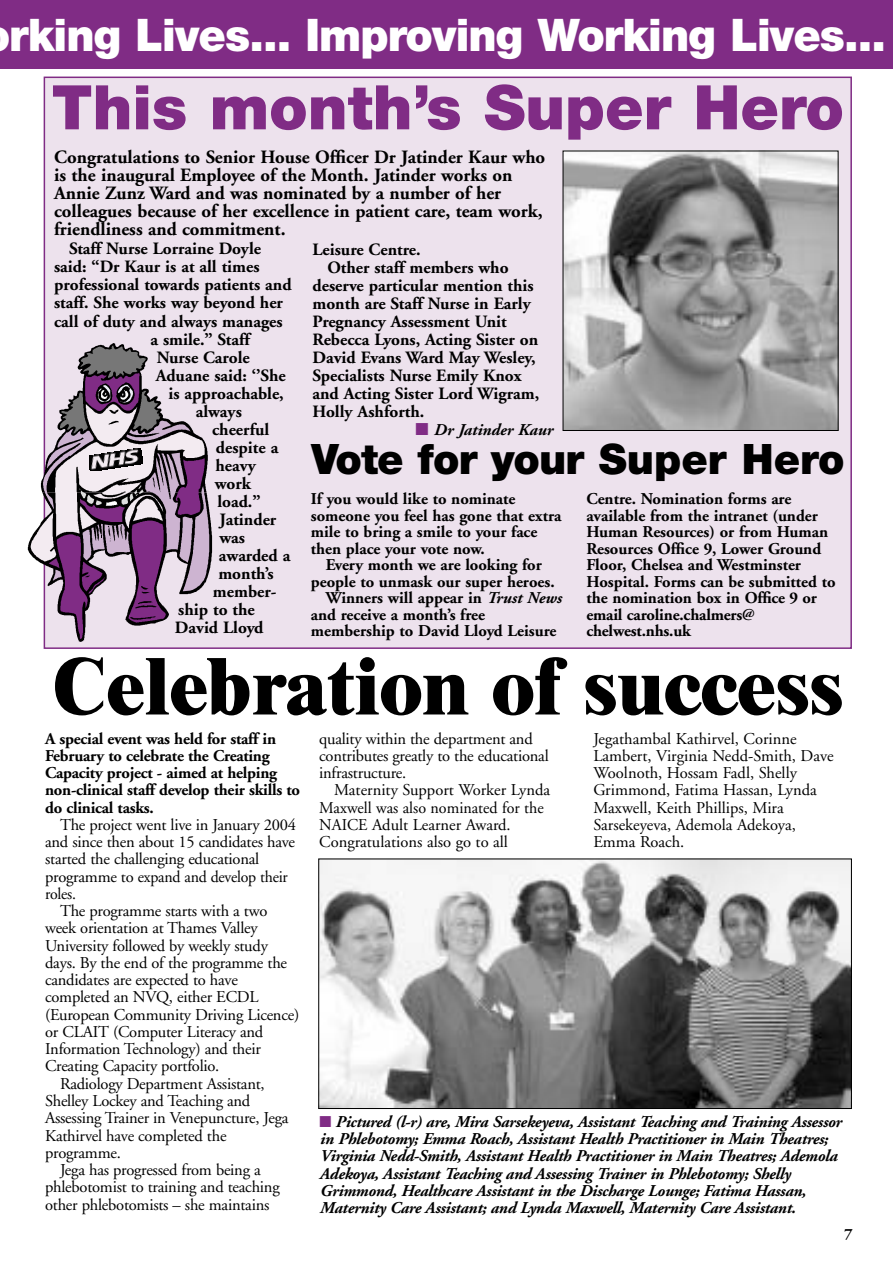
<style>
.page{position:relative;width:893px;height:1262px;background:#fff}
.page>*{position:absolute;margin:0;border:0;box-sizing:border-box;transform-origin:0 0}
.t1{font:800 79.2px "Times";color:#000}
.t2{font:900 61.5px "Helvetica Neue";color:#802c85}
.t3{font:900 45px "Helvetica Neue";letter-spacing:-.02em;color:#fff}
.t4{font:900 42px "Helvetica Neue";letter-spacing:-.02em;color:#000}
.t5{font:700 18.75px/18px "Adobe Garamond";color:#000}
.t6{font:700 17.25px "Adobe Garamond";color:#000}
.t7{font:16.5px/17.2px "Adobe Garamond";letter-spacing:-.015em;color:#000}
.t8{font:700 16.5px/16.5px "Adobe Garamond";color:#000}
.t9{font:italic 700 16.5px/17.2px "Adobe Garamond";letter-spacing:-.015em;color:#000}
.t10{font:16.5px "Adobe Garamond";letter-spacing:-.015em;color:#000;scale:.96 1}
.t11{font:700 15.75px "Adobe Garamond";color:#000}
.s1{color:#802c85}
.s2{font-style:italic}
</style>
<div class="page">
<div style="left:44px;top:77px;width:807px;height:571px;background:#ede2ed"></div>
<div style="left:0;top:0;width:892px;height:68px;background:#802c85"></div>
<img style="left:564px;top:153px;width:272px;height:276px">
<img style="left:320px;top:860px;width:529px;height:247px">
<div style="left:318px;top:858px;width:533px;height:251px;border:1px solid #000"></div>
<svg style="left:28px;top:343px;width:184px;height:299px"></svg>
<img style="left:88px;top:448px;width:54px;height:23px">
<h3 class="t3" style="left:9px;top:19px;width:878px">rking Lives... Improving Working Lives...</h3>
<h2 class="t2" style="left:51px;top:85px;width:794px">This month’s Super Hero</h2>
<p class="t5" style="left:54px;top:150px;width:492px">Congratulations to Senior House Officer Dr Jatinder Kaur who is the inaugural Employee of the Month. Jatinder works on Annie Zunz Ward and was nominated by a number of her colleagues because of her excellence in patient care, team work, friendliness and commitment.</p>
<p class="t6" style="left:69px;top:242px;width:193px">Staff Nurse Lorraine Doyle</p>
<p class="t6" style="left:54px;top:260px;width:207px">said: “Dr Kaur is at all times</p>
<p class="t6" style="left:54px;top:278px;width:239px">professional towards patients and</p>
<p class="t6" style="left:54px;top:296px;width:230px">staff. She works way beyond her</p>
<p class="t6" style="left:54px;top:314px;width:230px">call of duty and always manages</p>
<p class="t6" style="left:150px;top:332px;width:101px">a smile.” Staff</p>
<p class="t6" style="left:157px;top:350px;width:95px">Nurse Carole</p>
<p class="t6" style="left:156px;top:368px;width:131px">Aduane said: ‘’She</p>
<p class="t6" style="left:168px;top:386px;width:117px">is approachable,</p>
<p class="t6" style="left:196px;top:404px;width:48px">always</p>
<p class="t6" style="left:212px;top:422px;width:59px">cheerful</p>
<p class="t6" style="left:216px;top:440px;width:64px">despite a</p>
<p class="t6" style="left:215px;top:458px;width:42px">heavy</p>
<p class="t6" style="left:215px;top:476px;width:38px">work</p>
<p class="t6" style="left:217px;top:494px;width:45px">load.”</p>
<p class="t6" style="left:219px;top:512px;width:58px">Jatinder</p>
<p class="t6" style="left:219px;top:530px;width:27px">was</p>
<p class="t6" style="left:219px;top:548px;width:73px">awarded a</p>
<p class="t6" style="left:218px;top:566px;width:57px">month’s</p>
<p class="t6" style="left:213px;top:584px;width:65px">member-</p>
<p class="t6" style="left:178px;top:602px;width:78px">ship to the</p>
<p class="t6" style="left:175px;top:620px;width:90px">David Lloyd</p>
<p class="t6" style="left:312px;top:242px;width:110px">Leisure Centre.</p>
<p class="t6" style="left:327px;top:260px;width:183px">Other staff members who</p>
<p class="t6" style="left:312px;top:278px;width:223px">deserve particular mention this</p>
<p class="t6" style="left:312px;top:296px;width:220px">month are Staff Nurse in Early</p>
<p class="t6" style="left:312px;top:314px;width:196px">Pregnancy Assessment Unit</p>
<p class="t6" style="left:312px;top:332px;width:227px">Rebecca Lyons, Acting Sister on</p>
<p class="t6" style="left:312px;top:350px;width:225px">David Evans Ward May Wesley,</p>
<p class="t6" style="left:312px;top:368px;width:210px">Specialists Nurse Emily Knox</p>
<p class="t6" style="left:312px;top:386px;width:228px">and Acting Sister Lord Wigram,</p>
<p class="t6" style="left:312px;top:404px;width:113px">Holly Ashforth.</p>
<p class="t9" style="left:415px;top:422px;width:139px"><span class="s1">■</span> Dr Jatinder Kaur</p>
<h3 class="t4" style="left:311px;top:444px;width:535px">Vote for your Super Hero</h3>
<p class="t8" style="left:311px;top:492px;width:252px">If you would like to nominate someone you feel has gone that extra mile to bring a smile to your face then place your vote now.</p>
<p class="t8" style="left:326px;top:558px;width:218px">Every month we are looking for</p>
<p class="t8" style="left:311px;top:574px;width:245px">people to unmask our super heroes.</p>
<p class="t8" style="left:326px;top:591px;width:237px">Winners will appear in <span class="s2">Trust News</span></p>
<p class="t8" style="left:311px;top:607px;width:176px">and receive a month’s free</p>
<p class="t8" style="left:311px;top:624px;width:247px">membership to David Lloyd Leisure</p>
<p class="t8" style="left:586px;top:492px;width:251px">Centre. Nomination forms are available from the intranet (under<br>Human Resources) or from Human<br>Resources Office 9, Lower Ground<br>Floor, Chelsea and Westminster<br>Hospital. Forms can be submitted to the nomination box in Office 9 or email caroline.chalmers@ chelwest.nhs.uk</p>
<h1 class="t1" style="left:52px;top:658px;width:792px">Celebration of success</h1>
<p class="t8" style="left:45px;top:731px;width:256px;line-height:17.2px">A special event was held for staff in February to celebrate the Creating Capacity project - aimed at helping non-clinical staff develop their skills to do clinical tasks.</p>
<p class="t7" style="left:60px;top:817px;width:237px">The project went live in January 2004</p>
<p class="t7" style="left:45px;top:834px;width:251px">and since then about 15 candidates have</p>
<p class="t7" style="left:45px;top:852px;width:216px">started the challenging educational</p>
<p class="t7" style="left:45px;top:869px;width:244px">programme to expand and develop their</p>
<p class="t10" style="left:45px;top:887px;width:34px">roles.</p>
<p class="t7" style="left:60px;top:903px;width:209px">The programme starts with a two</p>
<p class="t7" style="left:45px;top:921px;width:214px">week orientation at Thames Valley</p>
<p class="t7" style="left:45px;top:938px;width:224px">University followed by weekly study</p>
<p class="t7" style="left:45px;top:955px;width:243px">days. By the end of the programme the</p>
<p class="t7" style="left:45px;top:972px;width:194px">candidates are expected to have</p>
<p class="t7" style="left:45px;top:990px;width:215px">completed an NVQ, either ECDL</p>
<p class="t7" style="left:45px;top:1007px;width:256px">(European Community Driving Licence)</p>
<p class="t7" style="left:45px;top:1024px;width:220px">or CLAIT (Computer Literacy and</p>
<p class="t7" style="left:45px;top:1041px;width:217px">Information Technology) and their</p>
<p class="t7" style="left:45px;top:1059px;width:175px">Creating Capacity portfolio.</p>
<p class="t7" style="left:60px;top:1076px;width:206px">Radiology Department Assistant,</p>
<p class="t7" style="left:45px;top:1093px;width:207px">Shelley Lockey and Teaching and</p>
<p class="t7" style="left:45px;top:1110px;width:245px">Assessing Trainer in Venepuncture, Jega</p>
<p class="t7" style="left:45px;top:1128px;width:183px">Kathirvel have completed the</p>
<p class="t7" style="left:45px;top:1145px;width:77px">programme.</p>
<p class="t7" style="left:60px;top:1162px;width:202px">Jega has progressed from being a</p>
<p class="t7" style="left:45px;top:1180px;width:236px">phlebotomist to training and teaching</p>
<p class="t7" style="left:45px;top:1197px;width:226px">other phlebotomists – she maintains</p>
<p class="t7" style="left:593px;top:731px;width:242px">Jegathambal Kathirvel, Corinne<br>Lambert, Virginia Nedd-Smith, Dave<br>Woolnoth, Hossam Fadl, Shelly<br>Grimmond, Fatima Hassan, Lynda<br>Maxwell, Keith Phillips, Mira<br>Sarsekeyeva, Ademola Adekoya,<br>Emma Roach.</p>
<p class="t7" style="left:319px;top:731px;width:231px">quality within the department and contributes greatly to the educational infrastructure.</p>
<p class="t7" style="left:319px;top:783px;width:232px;text-indent:15px">Maternity Support Worker Lynda<br>Maxwell was also nominated for the<br>NAICE Adult Learner Award.<br>Congratulations also go to all</p>
<p class="t9" style="left:319px;top:1114px;width:523px"><span class="s1">■</span> Pictured (l-r) are, Mira Sarsekeyeva, Assistant Teaching and Training Assessor in Phlebotomy; Emma Roach, Assistant Health Practitioner in Main Theatres; Virginia Nedd-Smith, Assistant Health Practitioner in Main Theatres; Ademola Adekoya, Assistant Teaching and Assessing Trainer in Phlebotomy; Shelly Grimmond, Healthcare Assistant in the Discharge Lounge; Fatima Hassan, Maternity Care Assistant; and Lynda Maxwell, Maternity Care Assistant.</p>
<p class="t11" style="left:844px;top:1227px;width:10px">7</p>
</div>
